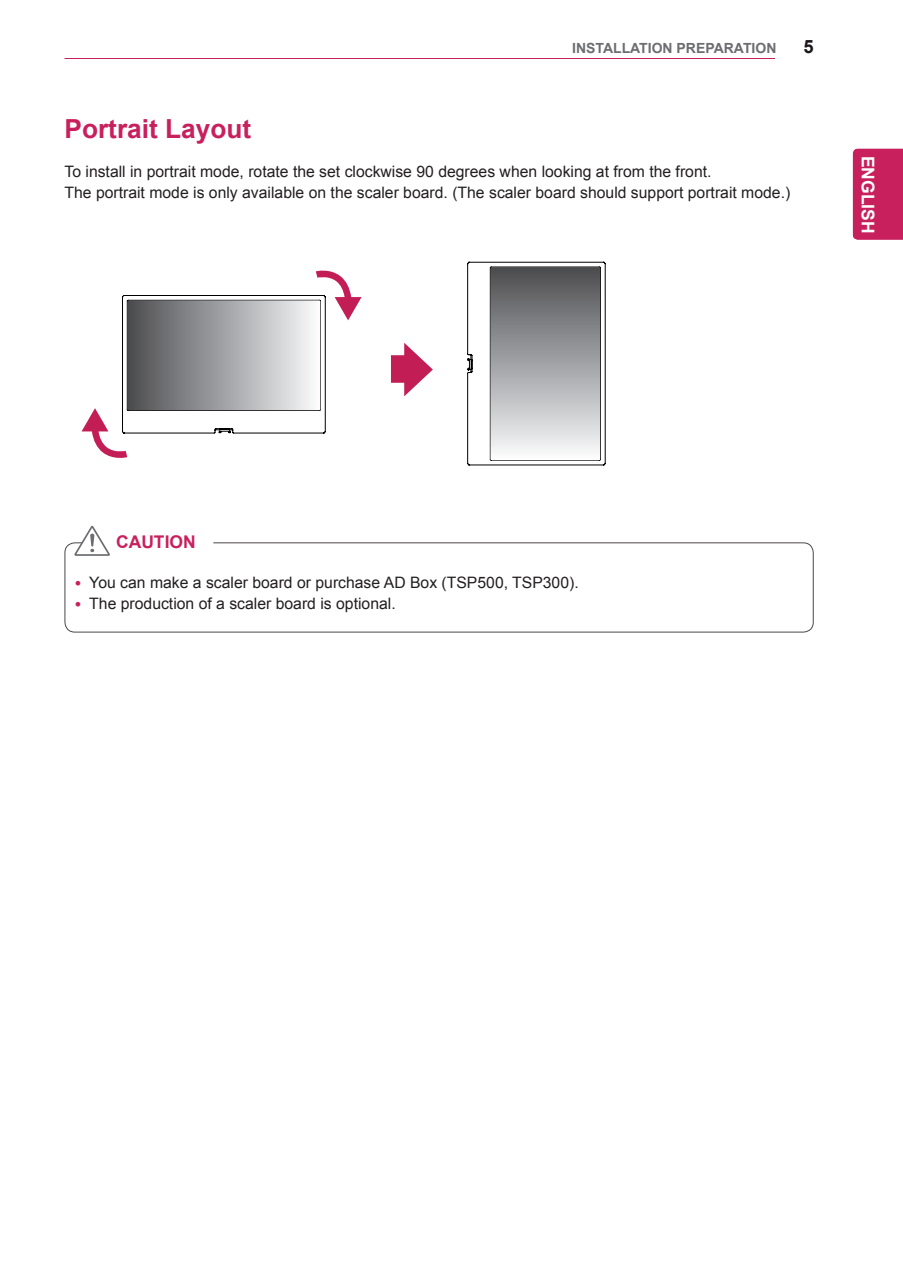
<style>
.page{position:relative;width:903px;height:1275px;background:#fff}
.page>*{position:absolute;margin:0;border:0;box-sizing:border-box;transform-origin:0 0}
.Title-1{font:700 26.25px "Arial";color:#c8205d}
.t1{font:700 21px "Arial";color:#fff}
.t2{font:700 18.38px "Arial";color:#1a161a}
.t3{font:700 17.5px "Arial";color:#fff}
.t4{font:700 17.5px "Arial";color:#c8205d}
.Body{font:15.75px "Arial";color:#231f20}
.t5{font:700 14px "Arial";color:#6c6d70}
</style>
<div class="page">
<hr style="left:64px;top:58px;width:711px;height:1px;background:#c8205d">
<div style="left:853px;top:149px;width:50px;height:91px;background:#c8205d"></div>
<div style="left:64px;top:542px;width:750px;height:90px;border:1px solid #4c4649;border-radius:10px"></div>
<svg style="left:74px;top:526px;width:36px;height:30px"></svg>
<svg style="left:391px;top:343px;width:42px;height:53px"></svg>
<svg style="left:82px;top:270px;width:280px;height:188px"></svg>
<svg style="left:467px;top:262px;width:139px;height:204px"></svg>
<p class="t5" style="left:572px;top:39px;width:206px">INSTALLATION PREPARATION</p>
<p class="t2" style="left:803px;top:34px;width:12px">5</p>
<p class="Title-1" style="left:64px;top:111px;width:188px">Portrait Layout</p>
<p class="Body" style="left:64px;top:161px;width:648px">To install in portrait mode, rotate the set clockwise 90 degrees when looking at from the front.</p>
<p class="Body" style="left:64px;top:182px;width:727px">The portrait mode is only available on the scaler board. (The scaler board should support portrait mode.)</p>
<p class="t3" style="left:879px;top:156px;width:79px;rotate:90deg">ENGLISH</p>
<h2 class="t1" style="left:884px;top:172px;width:47px;rotate:90deg">ENG</h2>
<p class="t4" style="left:116px;top:530px;width:81px">CAUTION</p>
<p class="Body" style="left:89px;top:572px;width:491px">You can make a scaler board or purchase AD Box (TSP500, TSP300).</p>
<p class="Body" style="left:89px;top:593px;width:308px">The production of a scaler board is optional.</p>
</div>
